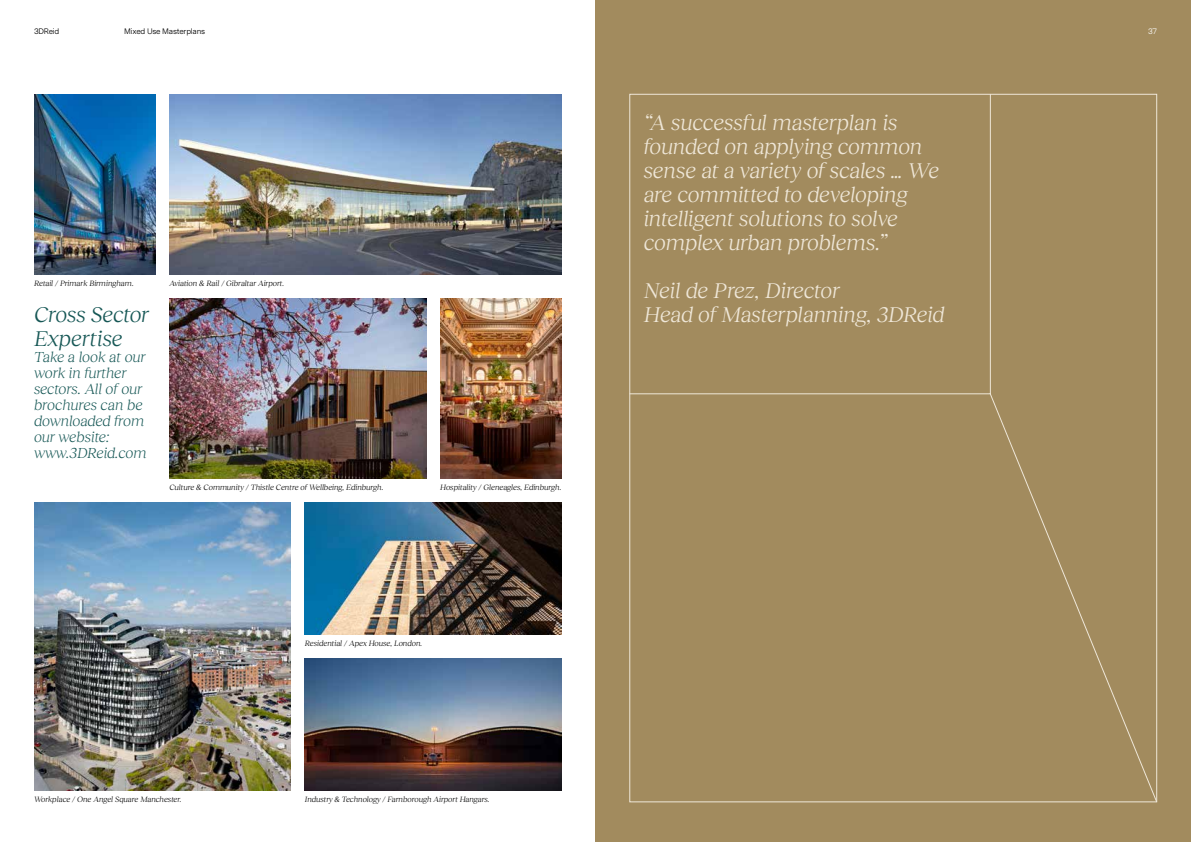
<style>
.page{position:relative;width:1191px;height:842px;background:#fff}
.page>*{position:absolute;margin:0;border:0;box-sizing:border-box;transform-origin:0 0}
.t1{font:italic 22px/24px "Reckless Neue";letter-spacing:-.01em;color:#efe7d8}
.t2{font:italic 22px/24px "Reckless Neue";letter-spacing:-.005em;color:#165755}
.t3{font:italic 300 15px/16px "Reckless Neue";color:#165755}
.t4{font:italic 8px "Reckless Neue";color:#000}
.t5{font:8px "Messina Sans";letter-spacing:-.03em;color:#000}
.t6{font:8px "Messina Sans";color:#fff}
</style>
<div class="page">
<div style="left:595px;top:0;width:596px;height:842px;background:#a28b5e"></div>
<svg style="left:629px;top:94px;width:361px;height:300px"></svg>
<svg style="left:989px;top:393px;width:168px;height:410px"></svg>
<img style="left:34px;top:502px;width:257px;height:288px">
<img style="left:305px;top:502px;width:256px;height:132px">
<img style="left:440px;top:298px;width:121px;height:180px">
<img style="left:169px;top:94px;width:392px;height:180px">
<img style="left:34px;top:94px;width:121px;height:180px">
<img style="left:305px;top:658px;width:256px;height:132px">
<img style="left:169px;top:298px;width:257px;height:180px">
<p class="t5" style="left:34px;top:25px;width:27px">3DReid</p>
<p class="t5" style="left:124px;top:25px;width:82px">Mixed Use Masterplans</p>
<p class="t6" style="left:1148px;top:25px;width:10px">37</p>
<p class="t4" style="left:34px;top:278px;width:101px">Retail / Primark Birmingham.</p>
<h1 class="t2" style="left:34px;top:301px;width:116px">Cross Sector<br>Expertise</h1>
<h2 class="t3" style="left:34px;top:348px;width:114px">Take a look at our work in further sectors. All of our brochures can be downloaded from our website: www.3DReid.com</h2>
<p class="t4" style="left:169px;top:278px;width:116px">Aviation &amp; Rail / Gibraltar Airport.</p>
<p class="t4" style="left:169px;top:482px;width:216px">Culture &amp; Community / Thistle Centre of Wellbeing, Edinburgh.</p>
<p class="t4" style="left:440px;top:482px;width:123px">Hospitality / Gleneagles, Edinburgh.</p>
<p class="t4" style="left:305px;top:638px;width:119px">Residential / Apex House, London.</p>
<p class="t4" style="left:34px;top:794px;width:149px">Workplace / One Angel Square Manchester.</p>
<p class="t4" style="left:305px;top:794px;width:186px">Industry &amp; Technology / Farnborough Airport Hangars.</p>
<h1 class="t1" style="left:643px;top:109px;width:297px">“A successful masterplan is founded on applying common sense at a variety of scales … We are committed to developing intelligent solutions to solve complex urban problems.”</h1>
<h1 class="t1" style="left:643px;top:277px;width:302px">Neil de Prez, Director<br>Head of Masterplanning, 3DReid</h1>
</div>
